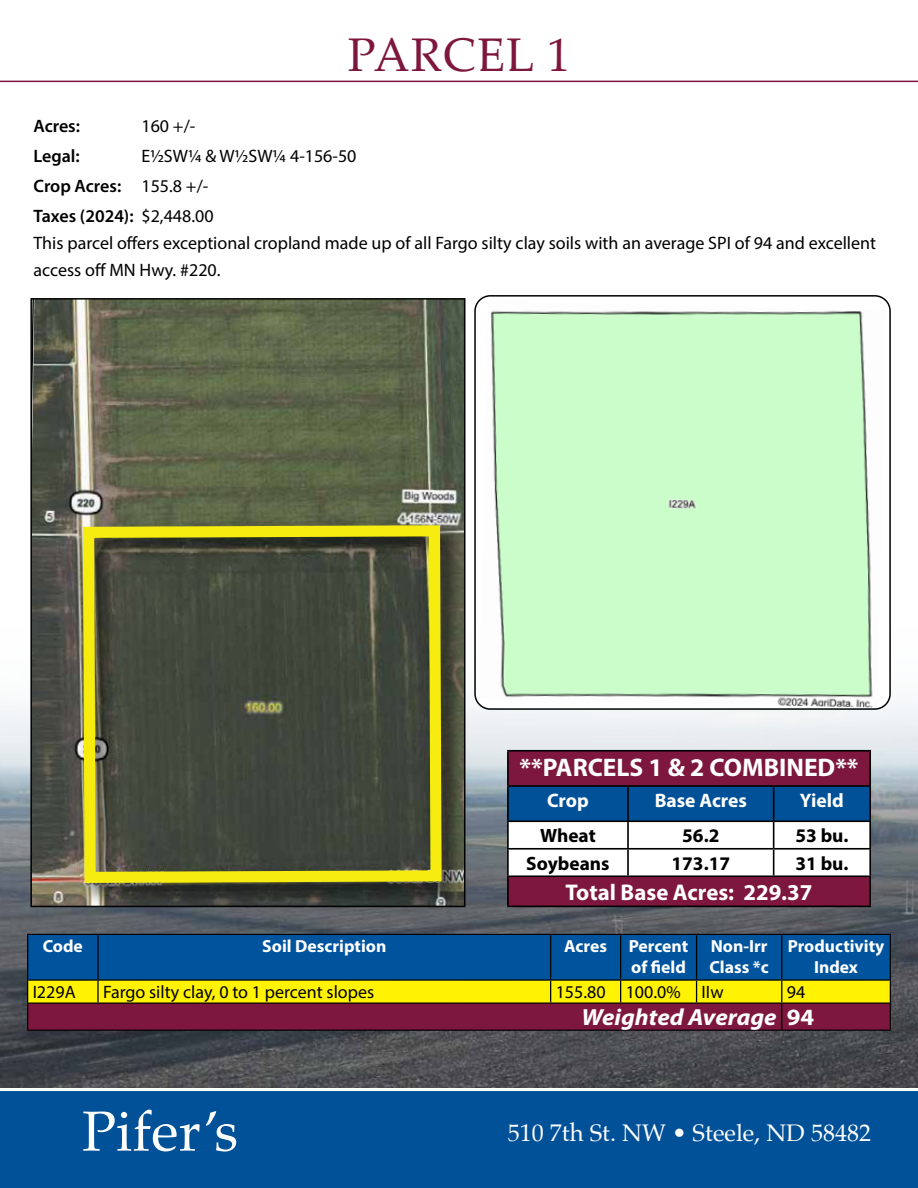
<style>
.page{position:relative;width:918px;height:1188px;background:#fff}
.page>*{position:absolute;margin:0;border:0;box-sizing:border-box;transform-origin:0 0}
.t1{font:56.55px "Palatino Linotype";color:#fff}
.t2{font:47.25px "Palatino Linotype";letter-spacing:.03em;color:#7d173d}
.t3{font:700 25.5px "Myriad Pro";color:#fff}
.t4{font:24px "Palatino";color:#fff}
.t5{font:italic 700 23.4px "Myriad Pro";color:#fff;scale:1.06 1}
.t6{font:700 22.8px "Myriad Pro";color:#fff}
.t7{font:700 19.5px "Myriad Pro";color:#fff}
.t8{font:700 19.35px "Myriad Pro";color:#000}
.t9{font:18px/30px "Myriad Pro";color:#000}
.t10{font:600 18px "Myriad Pro";color:#000}
.t11{font:700 17.55px/21px "Myriad Pro";color:#fff;text-align:right}
.s1{font-weight:600}
.s2{font-style:normal}
</style>
<div class="page">
<img style="left:0;top:406px;width:918px;height:682px">
<div style="left:0;top:1091px;width:918px;height:97px;background:#005198"></div>
<hr style="left:0;top:81px;width:918px;height:1px;background:#7d173d">
<img style="left:33px;top:301px;width:429px;height:603px">
<img style="left:72px;top:514px;width:390px;height:390px">
<svg style="left:77px;top:520px;width:370px;height:369px;background:#585a38"></svg>
<div style="left:30px;top:298px;width:435px;height:609px;border:2px solid #000"></div>
<img style="left:479px;top:301px;width:407px;height:406px">
<div style="left:474px;top:295px;width:417px;height:415px;border:2px solid #000;border-radius:15px"></div>
<hr style="left:27px;top:1030px;width:71px;height:1px;background:#000">
<hr style="left:98px;top:1030px;width:453px;height:1px;background:#000">
<hr style="left:551px;top:1030px;width:70px;height:1px;background:#000">
<hr style="left:621px;top:1030px;width:76px;height:1px;background:#000">
<hr style="left:697px;top:1030px;width:85px;height:1px;background:#000">
<hr style="left:782px;top:1030px;width:109px;height:1px;background:#000">
<svg style="left:27px;top:934px;width:864px;height:96px;background:#5b6359"></svg>
<div style="left:508px;top:751px;width:362px;height:35px;background:#7d173d"></div>
<div style="left:508px;top:876px;width:362px;height:30px;background:#7d173d"></div>
<hr style="left:507px;top:750px;width:121px;height:2px;background:#000">
<hr style="left:507px;top:752px;width:2px;height:33px;background:#000">
<hr style="left:628px;top:750px;width:146px;height:2px;background:#000">
<hr style="left:774px;top:750px;width:97px;height:2px;background:#000">
<hr style="left:869px;top:752px;width:2px;height:33px;background:#000">
<hr style="left:507px;top:785px;width:121px;height:2px;background:#000">
<hr style="left:507px;top:787px;width:2px;height:33px;background:#000">
<hr style="left:628px;top:785px;width:146px;height:2px;background:#000">
<hr style="left:774px;top:785px;width:97px;height:2px;background:#000">
<hr style="left:869px;top:787px;width:2px;height:33px;background:#000">
<hr style="left:507px;top:820px;width:121px;height:2px;background:#000">
<hr style="left:507px;top:822px;width:2px;height:26px;background:#000">
<hr style="left:774px;top:820px;width:97px;height:2px;background:#000">
<hr style="left:869px;top:822px;width:2px;height:26px;background:#000">
<hr style="left:507px;top:848px;width:121px;height:2px;background:#000">
<hr style="left:507px;top:850px;width:2px;height:25px;background:#000">
<hr style="left:774px;top:848px;width:97px;height:2px;background:#000">
<svg style="left:508px;top:786px;width:362px;height:89px"></svg>
<hr style="left:869px;top:850px;width:2px;height:25px;background:#000">
<hr style="left:507px;top:875px;width:121px;height:2px;background:#000">
<hr style="left:507px;top:877px;width:2px;height:29px;background:#000">
<hr style="left:628px;top:875px;width:146px;height:2px;background:#000">
<hr style="left:774px;top:875px;width:97px;height:2px;background:#000">
<hr style="left:869px;top:877px;width:2px;height:29px;background:#000">
<hr style="left:507px;top:906px;width:121px;height:1px;background:#000">
<hr style="left:628px;top:906px;width:146px;height:1px;background:#000">
<hr style="left:774px;top:906px;width:97px;height:1px;background:#000">
<h2 class="t2" style="left:348px;top:21px;width:224px">PARCEL 1</h2>
<p class="t10" style="left:33px;top:114px;width:48px">Acres:</p>
<p class="t9" style="left:141px;top:111px;width:55px">160 +/-</p>
<p class="t10" style="left:33px;top:144px;width:48px">Legal:</p>
<p class="t9" style="left:33px;top:141px;width:325px;text-indent:108px">E½SW¼ &amp; W½SW¼ 4-156-50<br><span class="s1">Crop Acres:</span> 155.8 +/-<br><span class="s1">Taxes (2024):</span> $2,448.00</p>
<p class="t9" style="left:33px;top:229px;width:844px;line-height:27px">This parcel offers exceptional cropland made up of all Fargo silty clay soils with an average SPI of 94 and excellent access off MN Hwy. #220.</p>
<h3 class="t3" style="left:520px;top:751px;width:341px">**PARCELS 1 &amp; 2 COMBINED**</h3>
<p class="t7" style="left:547px;top:788px;width:43px">Crop</p>
<p class="t7" style="left:655px;top:788px;width:94px">Base Acres</p>
<p class="t7" style="left:800px;top:788px;width:46px">Yield</p>
<p class="t8" style="left:540px;top:823px;width:57px">Wheat</p>
<p class="t8" style="left:682px;top:823px;width:39px">56.2</p>
<p class="t8" style="left:795px;top:823px;width:55px">53 bu.</p>
<p class="t8" style="left:526px;top:851px;width:85px">Soybeans</p>
<p class="t8" style="left:672px;top:851px;width:60px">173.17</p>
<p class="t8" style="left:795px;top:851px;width:55px">31 bu.</p>
<p class="t6" style="left:566px;top:877px;width:248px">Total Base Acres: 229.37</p>
<p class="t11" style="left:43px;top:935px;width:42px">Code</p>
<p class="t11" style="left:262px;top:935px;width:126px">Soil Description</p>
<p class="t11" style="left:564px;top:935px;width:126px">Acres Percent of field</p>
<p class="t11" style="left:709px;top:935px;width:61px;text-align:left">Non-Irr<br>Class *c</p>
<p class="t11" style="left:788px;top:935px;width:98px;text-align:center">Productivity<br>Index</p>
<p class="t9" style="left:33px;top:977px;width:45px">I229A</p>
<p class="t9" style="left:103px;top:977px;width:273px">Fargo silty clay, 0 to 1 percent slopes</p>
<p class="t9" style="left:556px;top:977px;width:169px">155.80 100.0% IIw</p>
<p class="t9" style="left:787px;top:977px;width:20px">94</p>
<p class="t5" style="left:582px;top:1002px;width:221px">Weighted Average <span class="s2">94</span></p>
<h1 class="t1" style="left:82px;top:1091px;width:158px">Pifer’s</h1>
<h3 class="t4" style="left:508px;top:1113px;width:365px">510 7th St. NW • Steele, ND 58482</h3>
</div>
